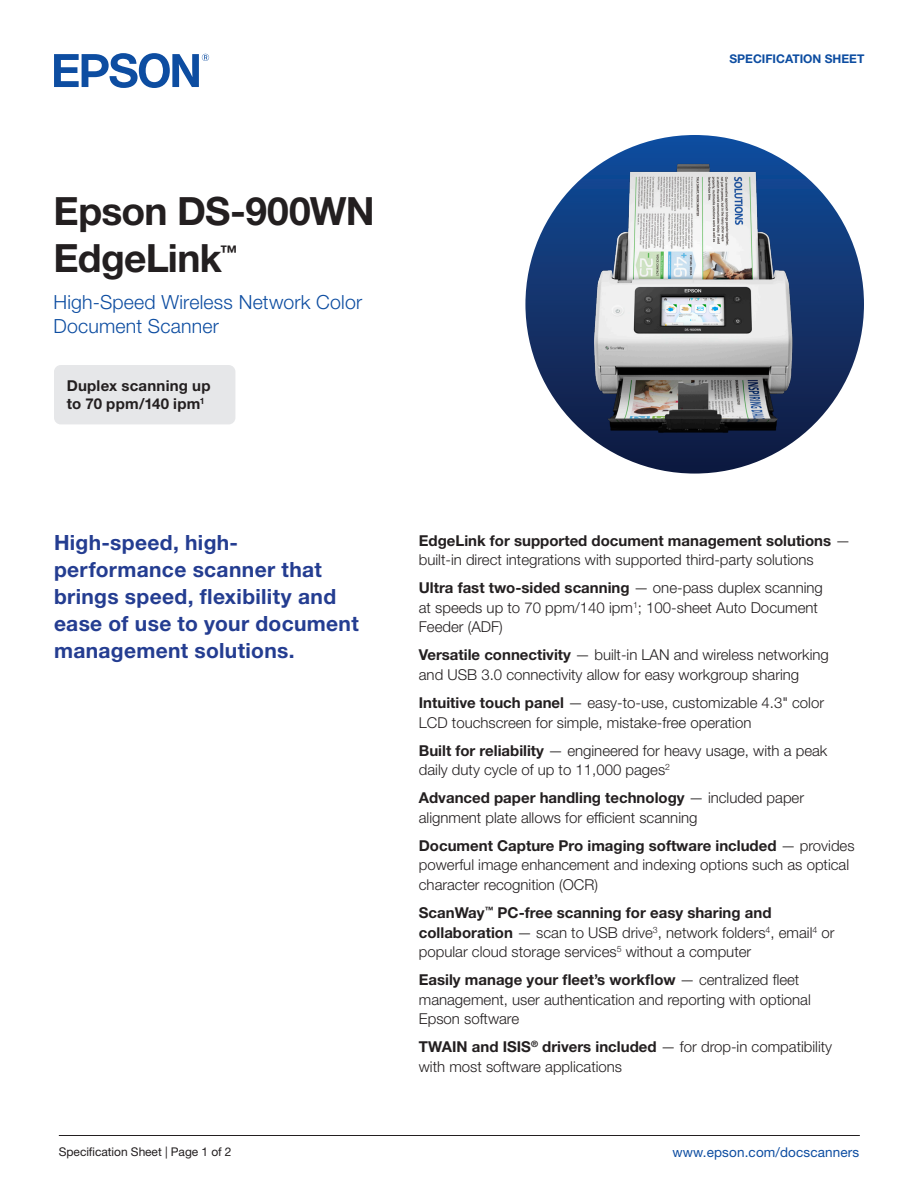
<style>
.page{position:relative;width:918px;height:1188px;background:#fff}
.page>*{position:absolute;margin:0;border:0;box-sizing:border-box;transform-origin:0 0}
.Top_Product_Name_P1{font:700 39px/46.8px "Helvetica Neue LT Std";letter-spacing:-.02em;color:#231f20}
.Main_Blue_Heading_P1{font:700 21px/27px "Helvetica Neue LT Std";letter-spacing:.015em;color:#243d91}
.Top_Product_Name_P1-2{font:300 19.5px/24px "Helvetica Neue LT Std";letter-spacing:.01em;color:#0d4da1}
.Top_Product_Name_P1-3{font:700 17.55px "Helvetica Neue LT Std";color:#231f20}
.Bullets_with_Bold_Beginning{font:300 15px/19.5px "Helvetica Neue LT Std";color:#231f20}
.t1{font:700 15px/18px "Helvetica Neue LT Std";letter-spacing:.015em;color:#231f20}
.Bullets_with_Bold_Beginning-2{font:13.5px "Helvetica Neue LT Std";letter-spacing:.01em;color:#0d4da1}
.t2{font:12px "Helvetica Neue LT Std";letter-spacing:-.005em;color:#231f20}
.t3{font:700 12px "Helvetica Neue LT Std";color:#0d4da1}
.s1{font-weight:700}
</style>
<div class="page">
<hr style="left:59px;top:1135px;width:801px;height:1px;background:#231f20">
<svg style="left:525px;top:135px;width:339px;height:339px;background:#153267"></svg>
<svg style="left:54px;top:53px;width:155px;height:35px"></svg>
<img style="left:550px;top:144px;width:287px;height:308px">
<div style="left:54px;top:365px;width:181px;height:59px;background:#e6e7e9;border-radius:7px"></div>
<p class="t3" style="left:729px;top:51px;width:136px">SPECIFICATION SHEET</p>
<p class="Top_Product_Name_P1" style="left:54px;top:187px;width:323px">Epson DS-900WN<br>EdgeLink</p>
<p class="Top_Product_Name_P1-3" style="left:220px;top:241px;width:19px">™</p>
<p class="Top_Product_Name_P1-2" style="left:54px;top:290px;width:310px">High-Speed Wireless Network Color<br>Document Scanner</p>
<p class="t1" style="left:67px;top:376px;width:145px">Duplex scanning up to 70 ppm/140 ipm<sup>1</sup></p>
<p class="Main_Blue_Heading_P1" style="left:54px;top:528px;width:306px">High-speed, high&shy;performance scanner that brings speed, flexibility and ease of use to your document management solutions.</p>
<p class="t2" style="left:59px;top:1145px;width:174px">Specification Sheet | Page 1 of 2</p>
<p class="Bullets_with_Bold_Beginning" style="left:419px;top:530px;width:433px"><span class="s1">EdgeLink for supported document management solutions</span> — built-in direct integrations with supported third-party solutions</p>
<p class="Bullets_with_Bold_Beginning" style="left:419px;top:578px;width:406px"><span class="s1">Ultra fast two-sided scanning</span> — one-pass duplex scanning at speeds up to 70 ppm/140 ipm<sup>1</sup>; 100-sheet Auto Document<br>Feeder (ADF)</p>
<p class="Bullets_with_Bold_Beginning" style="left:419px;top:645px;width:412px"><span class="s1">Versatile connectivity</span> — built-in LAN and wireless networking and USB 3.0 connectivity allow for easy workgroup sharing</p>
<p class="Bullets_with_Bold_Beginning" style="left:419px;top:693px;width:407px"><span class="s1">Intuitive touch panel</span> — easy-to-use, customizable 4.3" color<br>LCD touchscreen for simple, mistake-free operation</p>
<p class="Bullets_with_Bold_Beginning" style="left:419px;top:740px;width:410px"><span class="s1">Built for reliability</span> — engineered for heavy usage, with a peak daily duty cycle of up to 11,000 pages<sup>2</sup></p>
<p class="Bullets_with_Bold_Beginning" style="left:419px;top:788px;width:387px"><span class="s1">Advanced paper handling technology</span> — included paper alignment plate allows for efficient scanning</p>
<p class="Bullets_with_Bold_Beginning" style="left:419px;top:836px;width:437px"><span class="s1">Document Capture Pro imaging software included</span> — provides powerful image enhancement and indexing options such as optical character recognition (OCR)</p>
<p class="Bullets_with_Bold_Beginning" style="left:419px;top:903px;width:417px"><span class="s1">ScanWay</span><sup>™</sup> <span class="s1">PC-free scanning for easy sharing and collaboration</span> — scan to USB drive<sup>3</sup>, network folders<sup>4</sup>, email<sup>4</sup> or popular cloud storage services<sup>5</sup> without a computer</p>
<p class="Bullets_with_Bold_Beginning" style="left:419px;top:970px;width:394px"><span class="s1">Easily manage your fleet’s workflow</span> — centralized fleet management, user authentication and reporting with optional<br>Epson software</p>
<p class="Bullets_with_Bold_Beginning" style="left:419px;top:1037px;width:415px"><span class="s1">TWAIN and ISIS</span><sup>®</sup> <span class="s1">drivers included</span> — for drop-in compatibility with most software applications</p>
<p class="Bullets_with_Bold_Beginning-2" style="left:673px;top:1144px;width:188px">www.epson.com/docscanners</p>
</div>
